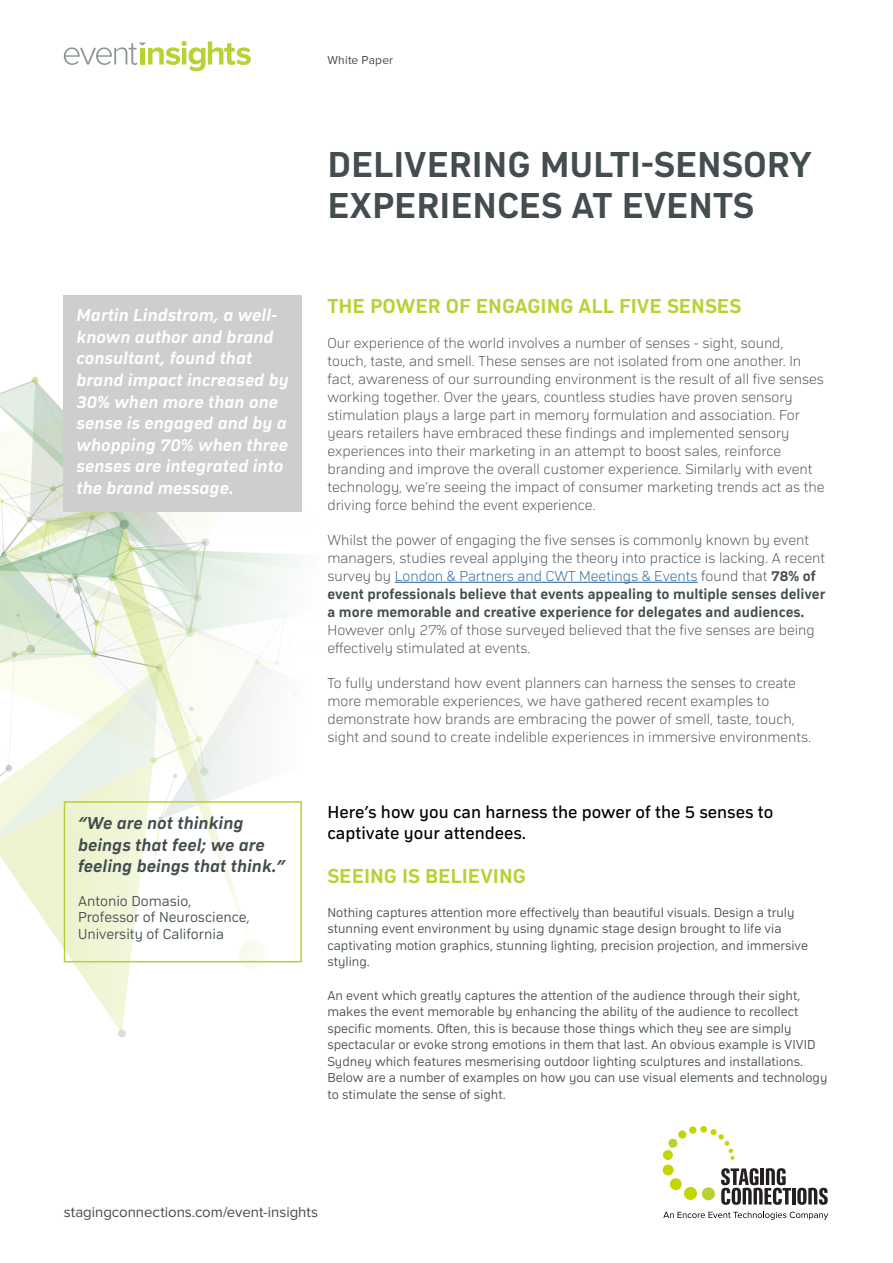
<style>
.page{position:relative;width:893px;height:1263px;background:#fff}
.page>*{position:absolute;margin:0;border:0;box-sizing:border-box;transform-origin:0 0}
.t1{font:700 37.5px/40.5px "Compasse";color:#434d4f}
.t2{font:700 21px "Compasse";color:#b8d133}
.t3{font:italic 700 18px/21.6px "Compasse";color:#fff}
.t4{font:18px/21px "Compasse";color:#000}
.t5{font:italic 700 18px/21.6px "Compasse";color:#434d4f}
.t6{font:200 15px/18px "Compasse";color:#434d4f}
.t7{font:300 15px/16.5px "Compasse";color:#434d4f}
.t8{font:15px "Proxima Nova";letter-spacing:-.005em;color:#434d4f}
.t9{font:300 13.5px/16.5px "Compasse";color:#434d4f}
.t10{font:12px "Proxima Nova";letter-spacing:.015em;color:#434d4f}
.s1{color:#215e9e}
.s2{font-weight:700}
</style>
<div class="page">
<svg style="left:64px;top:41px;width:187px;height:30px"></svg>
<hr style="left:792px;top:1188px;width:4px;height:16px;background:#231f20">
<svg style="left:797px;top:1188px;width:31px;height:17px"></svg>
<div style="left:700px;top:1126px;width:7px;height:7px;background:#c4d600;border-radius:3px"></div>
<svg style="left:689px;top:1126px;width:8px;height:8px"></svg>
<svg style="left:663px;top:1129px;width:128px;height:76px"></svg>
<svg style="left:663px;top:1212px;width:165px;height:8px"></svg>
<svg style="left:0;top:368px;width:621px;height:670px"></svg>
<svg style="left:0;top:374px;width:289px;height:168px"></svg>
<svg style="left:112px;top:524px;width:142px;height:430px"></svg>
<div style="left:64px;top:295px;width:238px;height:217px;background:#cccecf"></div>
<hr style="left:395px;top:582px;width:303px;height:1px;background:#215e9e">
<div style="left:64px;top:801px;width:238px;height:161px;border:2px solid #b8d133"></div>
<p class="t3" style="left:77px;top:304px;width:214px">Martin Lindstrom, a well&shy;known author and brand consultant, found that brand impact increased by<br>30% when more than one sense is engaged and by a whopping 70% when three senses are integrated into the brand message.</p>
<p class="t5" style="left:78px;top:812px;width:209px">“We are not thinking beings that feel; we are feeling beings that think.”</p>
<p class="t7" style="left:78px;top:892px;width:173px">Antonio Domasio,<br>Professor of Neuroscience,<br>University of California</p>
<p class="t10" style="left:327px;top:54px;width:67px">White Paper</p>
<h1 class="t1" style="left:327px;top:144px;width:486px">DELIVERING MULTI-SENSORY<br>EXPERIENCES AT EVENTS</h1>
<h2 class="t2" style="left:327px;top:294px;width:415px">THE POWER OF ENGAGING ALL FIVE SENSES</h2>
<p class="t6" style="left:327px;top:334px;width:499px">Our experience of the world involves a number of senses - sight, sound, touch, taste, and smell. These senses are not isolated from one another. In fact, awareness of our surrounding environment is the result of all five senses working together. Over the years, countless studies have proven sensory stimulation plays a large part in memory formulation and association. For years retailers have embraced these findings and implemented sensory experiences into their marketing in an attempt to boost sales, reinforce branding and improve the overall customer experience. Similarly with event technology, we’re seeing the impact of consumer marketing trends act as the driving force behind the event experience.</p>
<p class="t6" style="left:327px;top:531px;width:499px">Whilst the power of engaging the five senses is commonly known by event managers, studies reveal applying the theory into practice is lacking. A recent survey by <span class="s1">London &amp; Partners and CWT Meetings &amp; Events</span> found that <span class="s2">78% of event professionals believe that events appealing to multiple senses deliver a more memorable and creative experience for delegates and audiences.</span></p>
<p class="t6" style="left:327px;top:621px;width:489px">However only 27% of those surveyed believed that the five senses are being effectively stimulated at events.</p>
<p class="t6" style="left:327px;top:674px;width:485px">To fully understand how event planners can harness the senses to create more memorable experiences, we have gathered recent examples to demonstrate how brands are embracing the power of smell, taste, touch, sight and sound to create indelible experiences in immersive environments.</p>
<p class="t4" style="left:327px;top:801px;width:447px">Here’s how you can harness the power of the 5 senses to captivate your attendees.</p>
<h2 class="t2" style="left:327px;top:864px;width:200px">SEEING IS BELIEVING</h2>
<p class="t9" style="left:327px;top:903px;width:482px">Nothing captures attention more effectively than beautiful visuals. Design a truly stunning event environment by using dynamic stage design brought to life via captivating motion graphics, stunning lighting, precision projection, and immersive styling.</p>
<p class="t9" style="left:327px;top:986px;width:502px">An event which greatly captures the attention of the audience through their sight, makes the event memorable by enhancing the ability of the audience to recollect specific moments. Often, this is because those things which they see are simply spectacular or evoke strong emotions in them that last. An obvious example is VIVID Sydney which features mesmerising outdoor lighting sculptures and installations.<br>Below are a number of examples on how you can use visual elements and technology to stimulate the sense of sight.</p>
<p class="t8" style="left:64px;top:1205px;width:256px">stagingconnections.com/event-insights</p>
</div>
